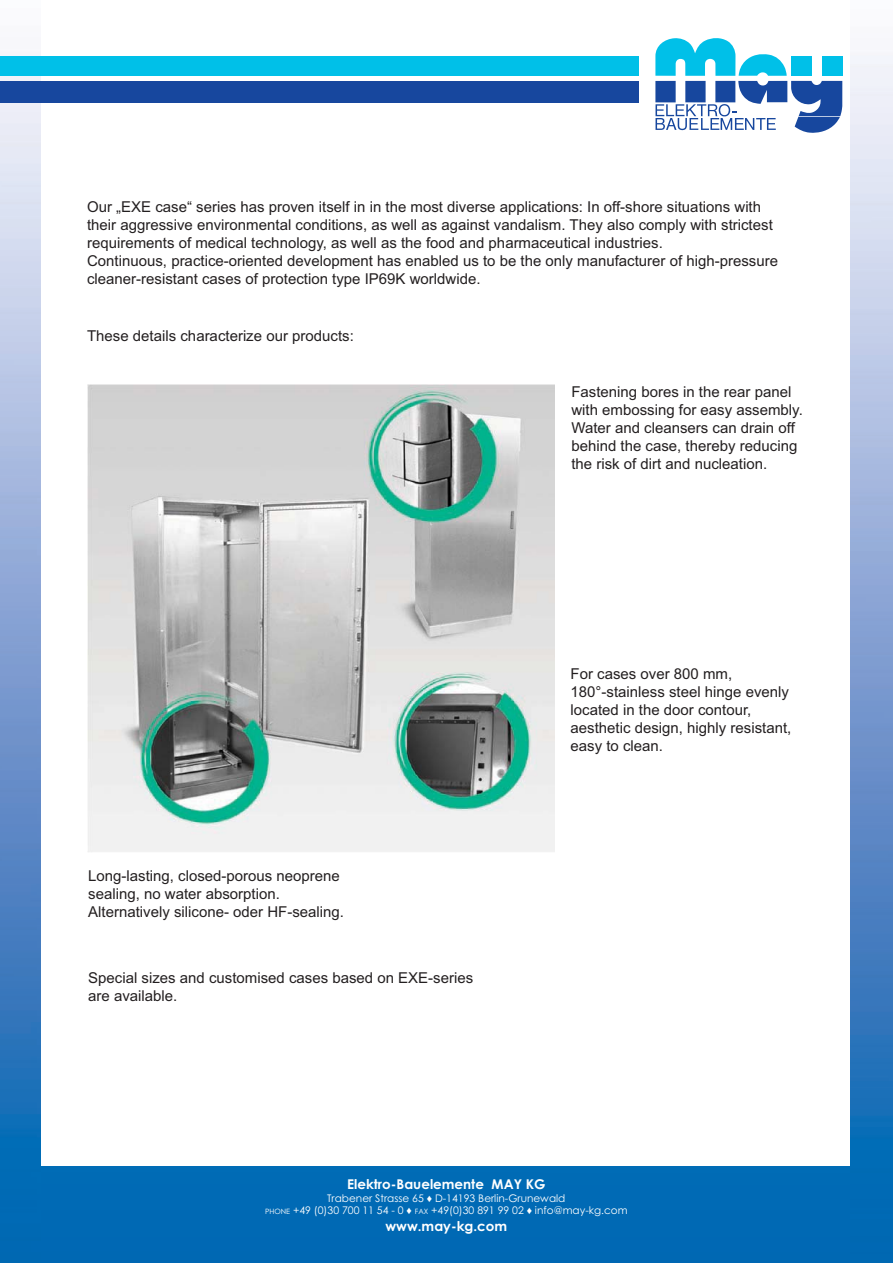
<style>
.page{position:relative;width:893px;height:1263px;background:#fff}
.page>*{position:absolute;margin:0;border:0;box-sizing:border-box;transform-origin:0 0}
.t1{font:15px/18px "Arial";color:#231f20}
.t2{font:700 13.5px "Century Gothic";color:#fff}
.t3{font:10.5px/12.6px "Century Gothic";color:#fff;text-align:center}
.s1{font-size:7.35px}
</style>
<div class="page">
<div style="left:41px;top:1166px;width:809px;height:97px;background:#0069b4"></div>
<img style="left:850px;top:55px;width:43px;height:1208px">
<svg style="left:655px;top:38px;width:187px;height:95px"></svg>
<img style="left:0;top:54px;width:41px;height:1209px">
<div style="left:0;top:56px;width:639px;height:20px;background:#00c0e8"></div>
<div style="left:0;top:81px;width:639px;height:22px;background:#17479e"></div>
<img style="left:88px;top:384px;width:467px;height:468px">
<p class="t1" style="left:87px;top:199px;width:692px">Our „EXE case“ series has proven itself in in the most diverse applications: In off-shore situations with their aggressive environmental conditions, as well as against vandalism. They also comply with strictest requirements of medical technology, as well as the food and pharmaceutical industries.<br>Continuous, practice-oriented development has enabled us to be the only manufacturer of high-pressure cleaner-resistant cases of protection type IP69K worldwide.</p>
<p class="t1" style="left:87px;top:328px;width:268px">These details characterize our products:</p>
<p class="t1" style="left:88px;top:869px;width:257px">Long-lasting, closed-porous neoprene sealing, no water absorption.<br>Alternatively silicone- oder HF-sealing.</p>
<p class="t1" style="left:88px;top:971px;width:386px">Special sizes and customised cases based on EXE-series are available.</p>
<p class="t1" style="left:571px;top:385px;width:233px">Fastening bores in the rear panel with embossing for easy assembly.<br>Water and cleansers can drain off behind the case, thereby reducing the risk of dirt and nucleation.</p>
<p class="t1" style="left:570px;top:666px;width:222px">For cases over 800 mm,<br>180°-stainless steel hinge evenly located in the door contour, aesthetic design, highly resistant, easy to clean.</p>
<p class="t2" style="left:347px;top:1177px;width:200px">Elektro-Bauelemente MAY KG</p>
<p class="t3" style="left:265px;top:1193px;width:364px">Trabener Strasse 65 ♦ D-14193 Berlin-Grunewald<br><span class="s1">PHONE</span> +49 (0)30 700 11 54 - 0 ♦ <span class="s1">FAX</span> +49(0)30 891 99 02 ♦ info@may-kg.com</p>
<p class="t2" style="left:385px;top:1218px;width:123px">www.may-kg.com</p>
</div>
